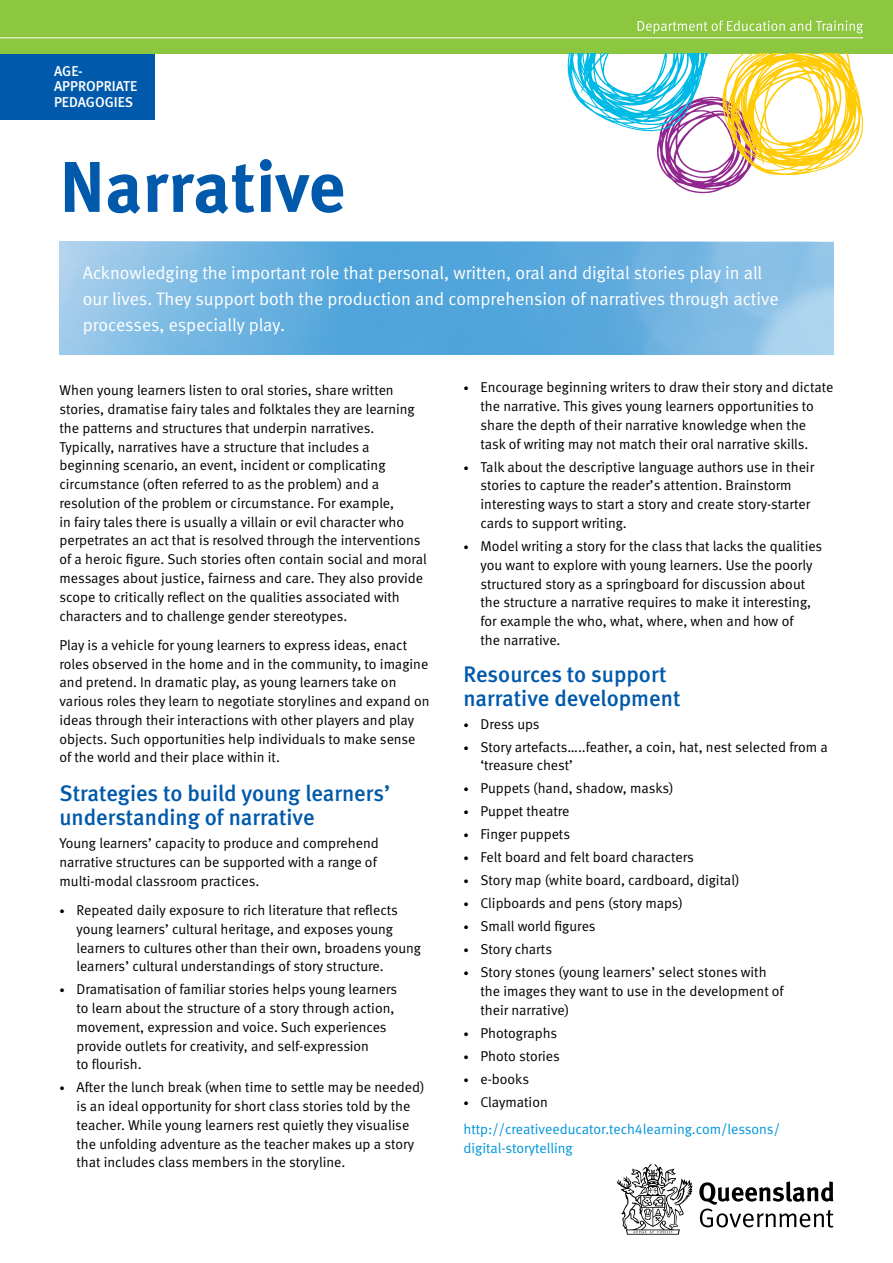
<style>
.page{position:relative;width:893px;height:1263px;background:#fff}
.page>*{position:absolute;margin:0;border:0;box-sizing:border-box;transform-origin:0 0}
.t1{font:700 71.7px "Meta OT";color:#0059aa}
.t2{font:22.5px/24px "Meta Medium LF";color:#0059aa}
.t3{font:18px/25.8px "Meta Normal LF";color:#fff}
.t4{font:14.25px/18.8px "Meta Normal LF";color:#000}
.t5{font:14.25px/27.3px "Meta Normal LF";color:#0095da}
.t6{font:14.25px/15.8px "Meta Medium LF";color:#fff}
.s1{font-size:10.5px}
.s2{font-size:10.5px;color:#000}
.s3{color:#000}
</style>
<div class="page">
<svg style="left:699px;top:1181px;width:134px;height:46px"></svg>
<svg style="left:617px;top:1164px;width:75px;height:71px"></svg>
<div style="left:0;top:0;width:154px;height:119px;background:#0059aa"></div>
<div style="left:0;top:0;width:893px;height:53px;background:#8dc63f"></div>
<svg style="left:568px;top:53px;width:295px;height:141px"></svg>
<hr style="left:0;top:37px;width:863px;height:1px;background:#fff">
<svg style="left:638px;top:20px;width:225px;height:14px"></svg>
<img style="left:60px;top:242px;width:773px;height:112px">
<p class="t6" style="left:54px;top:63px;width:85px">AGE-<br>APPROPRIATE<br>PEDAGOGIES</p>
<h1 class="t1" style="left:60px;top:142px;width:287px">Narrative</h1>
<p class="t3" style="left:83px;top:260px;width:697px">Acknowledging the important role that personal, written, oral and digital stories play in all our lives. They support both the production and comprehension of narratives through active processes, especially play.</p>
<p class="t4" style="left:60px;top:381px;width:369px">When young learners listen to oral stories, share written stories, dramatise fairy tales and folktales they are learning the patterns and structures that underpin narratives.<br>Typically, narratives have a structure that includes a beginning scenario, an event, incident or complicating circumstance (often referred to as the problem) and a resolution of the problem or circumstance. For example,<br>in fairy tales there is usually a villain or evil character who perpetrates an act that is resolved through the interventions of a heroic figure. Such stories often contain social and moral messages about justice, fairness and care. They also provide scope to critically reflect on the qualities associated with characters and to challenge gender stereotypes.</p>
<p class="t4" style="left:60px;top:635px;width:371px">Play is a vehicle for young learners to express ideas, enact roles observed in the home and in the community, to imagine and pretend. In dramatic play, as young learners take on various roles they learn to negotiate storylines and expand on ideas through their interactions with other players and play objects. Such opportunities help individuals to make sense of the world and their place within it.</p>
<h2 class="t2" style="left:60px;top:781px;width:332px">Strategies to build young learners’ understanding of narrative</h2>
<p class="t4" style="left:60px;top:834px;width:321px">Young learners’ capacity to produce and comprehend narrative structures can be supported with a range of multi-modal classroom practices.</p>
<p class="t4" style="left:77px;top:901px;width:346px;text-indent:-17px"><span class="s1">•</span> Repeated daily exposure to rich literature that reflects young learners’ cultural heritage, and exposes young learners to cultures other than their own, broadens young learners’ cultural understandings of story structure.</p>
<p class="t4" style="left:77px;top:980px;width:322px;text-indent:-17px"><span class="s1">•</span> Dramatisation of familiar stories helps young learners to learn about the structure of a story through action, movement, expression and voice. Such experiences provide outlets for creativity, and self-expression<br>to flourish.</p>
<p class="t4" style="left:77px;top:1078px;width:349px;text-indent:-17px"><span class="s1">•</span> After the lunch break (when time to settle may be needed) is an ideal opportunity for short class stories told by the teacher. While young learners rest quietly they visualise the unfolding adventure as the teacher makes up a story that includes class members in the storyline.</p>
<p class="t4" style="left:480px;top:378px;width:354px;text-indent:-17px"><span class="s1">•</span> Encourage beginning writers to draw their story and dictate the narrative. This gives young learners opportunities to share the depth of their narrative knowledge when the task of writing may not match their oral narrative skills.</p>
<p class="t4" style="left:480px;top:457px;width:335px;text-indent:-17px"><span class="s1">•</span> Talk about the descriptive language authors use in their stories to capture the reader’s attention. Brainstorm interesting ways to start a story and create story-starter cards to support writing.</p>
<p class="t4" style="left:480px;top:536px;width:343px;text-indent:-17px"><span class="s1">•</span> Model writing a story for the class that lacks the qualities you want to explore with young learners. Use the poorly structured story as a springboard for discussion about the structure a narrative requires to make it interesting, for example the who, what, where, when and how of<br>the narrative.</p>
<h2 class="t2" style="left:463px;top:661px;width:219px">Resources to support narrative development</h2>
<p class="t4" style="left:463px;top:714px;width:78px"><span class="s1">•</span> Dress ups</p>
<p class="t4" style="left:480px;top:737px;width:349px;text-indent:-17px"><span class="s1">•</span> Story artefacts…..feather, a coin, hat, nest selected from a ‘treasure chest’</p>
<p class="t4" style="left:463px;top:779px;width:212px"><span class="s1">•</span> Puppets (hand, shadow, masks)</p>
<p class="t4" style="left:463px;top:802px;width:108px"><span class="s1">•</span> Puppet theatre</p>
<p class="t4" style="left:463px;top:825px;width:108px"><span class="s1">•</span> Finger puppets</p>
<p class="t4" style="left:463px;top:848px;width:232px"><span class="s1">•</span> Felt board and felt board characters</p>
<p class="t4" style="left:463px;top:871px;width:278px"><span class="s1">•</span> Story map (white board, cardboard, digital)</p>
<p class="t4" style="left:463px;top:894px;width:221px"><span class="s1">•</span> Clipboards and pens (story maps)</p>
<p class="t4" style="left:463px;top:917px;width:134px"><span class="s1">•</span> Small world figures</p>
<p class="t4" style="left:463px;top:940px;width:90px"><span class="s1">•</span> Story charts</p>
<p class="t4" style="left:480px;top:963px;width:305px;text-indent:-17px"><span class="s1">•</span> Story stones (young learners’ select stones with the images they want to use in the development of their narrative)</p>
<p class="t4" style="left:463px;top:1023px;width:95px"><span class="s1">•</span> Photographs</p>
<p class="t4" style="left:463px;top:1046px;width:98px"><span class="s1">•</span> Photo stories</p>
<p class="t4" style="left:463px;top:1069px;width:67px"><span class="s1">•</span> e-books</p>
<p class="t5" style="left:463px;top:1088px;width:318px"><span class="s2">•</span> <span class="s3">Claymation </span>http://creativeeducator.tech4learning.com/lessons/</p>
<p class="t5" style="left:463px;top:1134px;width:111px">digital-storytelling</p>
</div>
